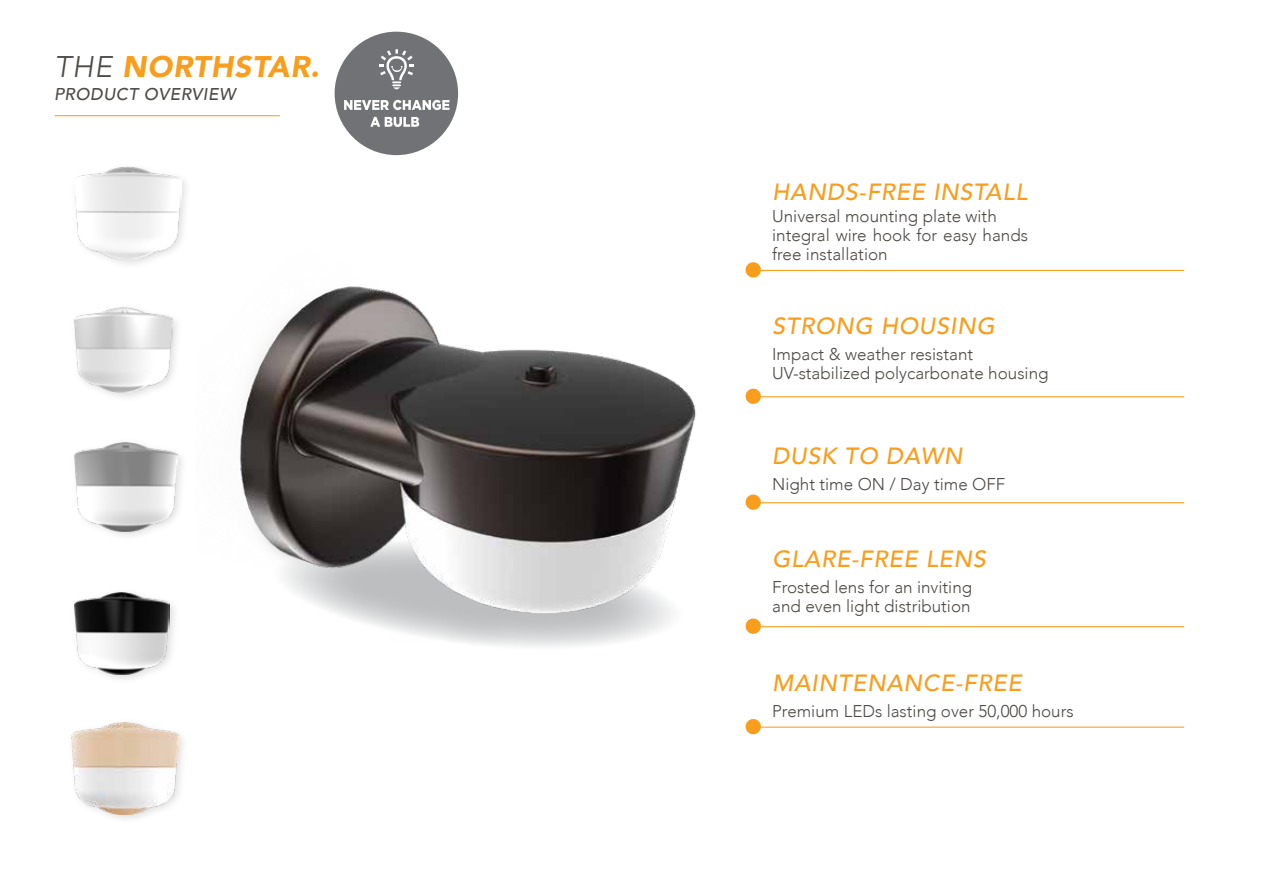
<style>
.page{position:relative;width:1263px;height:893px;background:#fff}
.page>*{position:absolute;margin:0;border:0;box-sizing:border-box;transform-origin:0 0}
.t1{font:italic 900 29.85px "Avenir";letter-spacing:.03em;color:#f99d1c}
.t2{font:italic 500 23.4px "Avenir";letter-spacing:.03em;color:#f99d1c}
.t3{font:300 17.1px/19.2px "Avenir";color:#4d4946}
.t4{font:italic 500 17.1px "Avenir";letter-spacing:.03em;color:#4d4a47}
.s1{font-weight:300;color:#4d4a47}
</style>
<div class="page">
<svg style="left:449px;top:640px;width:173px;height:7px"></svg>
<img style="left:240px;top:286px;width:456px;height:354px">
<hr style="left:753px;top:270px;width:431px;height:1px;background:#f99d1c">
<svg style="left:745px;top:262px;width:17px;height:16px"></svg>
<hr style="left:55px;top:115px;width:225px;height:1px;background:#f99d1c">
<hr style="left:753px;top:396px;width:431px;height:1px;background:#f99d1c">
<svg style="left:745px;top:388px;width:17px;height:16px"></svg>
<hr style="left:753px;top:502px;width:431px;height:1px;background:#f99d1c">
<svg style="left:745px;top:494px;width:17px;height:16px"></svg>
<hr style="left:753px;top:626px;width:431px;height:1px;background:#f99d1c">
<svg style="left:745px;top:618px;width:17px;height:16px"></svg>
<hr style="left:753px;top:727px;width:431px;height:1px;background:#f99d1c">
<svg style="left:745px;top:719px;width:17px;height:16px"></svg>
<div style="left:335px;top:32px;width:123px;height:123px;background:#717275;border-radius:50%"></div>
<svg style="left:344px;top:100px;width:105px;height:10px"></svg>
<svg style="left:370px;top:117px;width:49px;height:10px"></svg>
<svg style="left:379px;top:49px;width:35px;height:41px"></svg>
<div style="left:70px;top:437px;width:118px;height:105px;background:#000;opacity:.14"></div>
<img style="left:75px;top:442px;width:102px;height:89px">
<div style="left:70px;top:161px;width:122px;height:109px;background:#000;opacity:.14"></div>
<img style="left:75px;top:165px;width:107px;height:94px">
<div style="left:70px;top:587px;width:110px;height:98px;background:#000;opacity:.14"></div>
<img style="left:75px;top:592px;width:94px;height:82px">
<div style="left:70px;top:303px;width:114px;height:100px;background:#000;opacity:.14"></div>
<img style="left:75px;top:308px;width:98px;height:85px">
<div style="left:67px;top:718px;width:122px;height:107px;background:#000;opacity:.14"></div>
<img style="left:72px;top:722px;width:106px;height:92px">
<h1 class="t1" style="left:54px;top:42px;width:267px"><span class="s1">THE</span> NORTHSTAR.</h1>
<p class="t4" style="left:54px;top:84px;width:183px">PRODUCT OVERVIEW</p>
<h2 class="t2" style="left:772px;top:178px;width:257px">HANDS-FREE INSTALL</h2>
<p class="t3" style="left:772px;top:207px;width:257px">Universal mounting plate with integral wire hook for easy hands free installation</p>
<h2 class="t2" style="left:772px;top:312px;width:224px">STRONG HOUSING</h2>
<p class="t3" style="left:772px;top:344px;width:278px">Impact &amp; weather resistant<br>UV-stabilized polycarbonate housing</p>
<h2 class="t2" style="left:772px;top:442px;width:192px">DUSK TO DAWN</h2>
<p class="t3" style="left:772px;top:475px;width:235px">Night time ON / Day time OFF</p>
<h2 class="t2" style="left:772px;top:545px;width:215px">GLARE-FREE LENS</h2>
<p class="t3" style="left:772px;top:578px;width:202px">Frosted lens for an inviting and even light distribution</p>
<h2 class="t2" style="left:772px;top:669px;width:251px">MAINTENANCE-FREE</h2>
<p class="t3" style="left:772px;top:701px;width:303px">Premium LEDs lasting over 50,000 hours</p>
</div>
